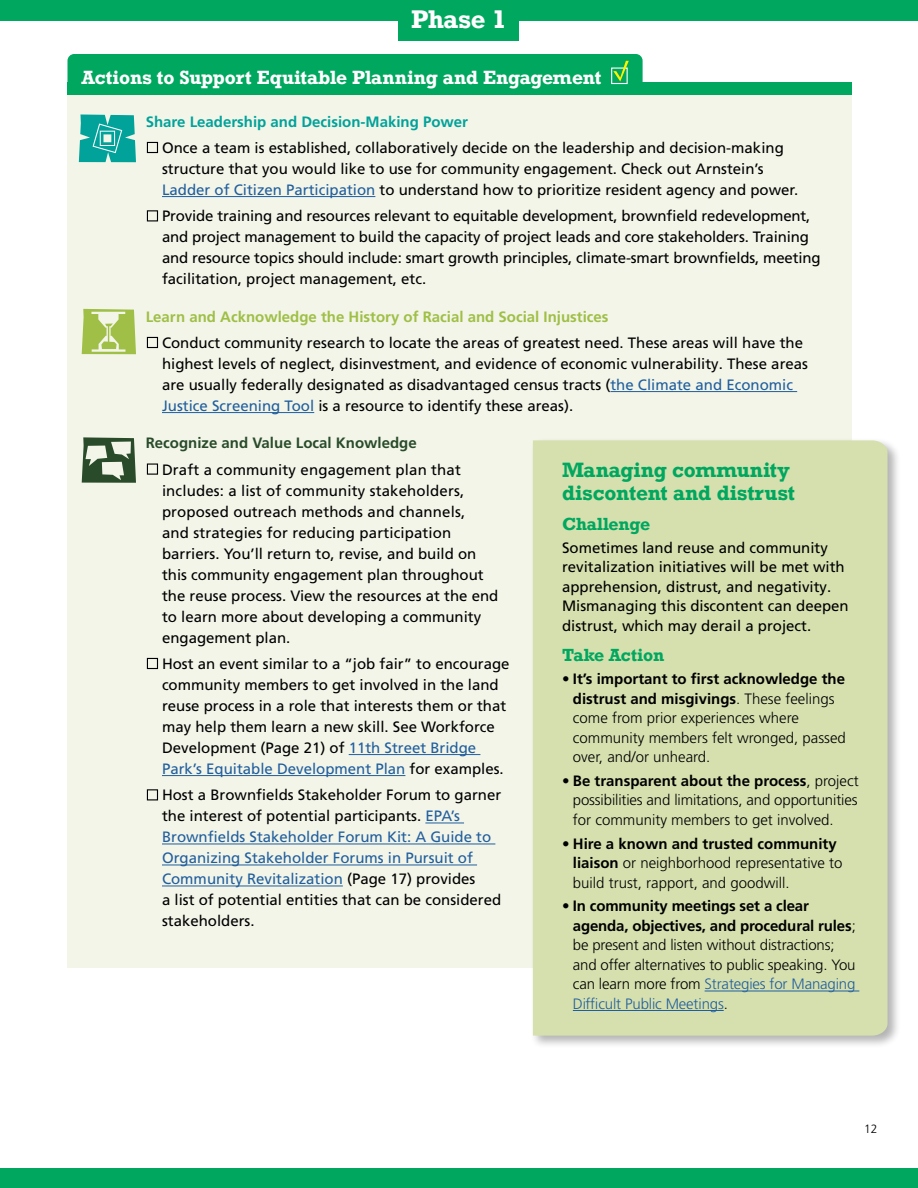
<style>
.page{position:relative;width:918px;height:1188px;background:#fff}
.page>*{position:absolute;margin:0;border:0;box-sizing:border-box;transform-origin:0 0}
.t1{font:700 24px "Rockwell";letter-spacing:-.005em;color:#fff}
.t2{font:700 19.5px/23.4px "Rockwell";color:#00a75e}
.t3{font:700 18px "Rockwell";letter-spacing:-.01em;color:#fff}
.t4{font:700 16.5px "Rockwell";letter-spacing:-.015em;color:#00a75e}
.t5{font:15px/21px "Frutiger LT Pro";color:#000}
.t6{font:300 15px/19.5px "Frutiger LT Pro";color:#000}
.t7{font:700 15px "Frutiger LT Pro";color:#9fbf46}
.t8{font:700 15px "Frutiger LT Pro";color:#00a29a}
.t9{font:700 15px "Frutiger LT Pro";color:#294b2a}
.t10{font:300 12px "Frutiger LT Pro";color:#000}
.s1{color:#215e9e}
.s2{font-weight:700}
</style>
<div class="page">
<div style="left:68px;top:95px;width:784px;height:873px;background:#f2f5e8"></div>
<div style="left:68px;top:54px;width:575px;height:34px;background:#00a75e;border-radius:7px"></div>
<div style="left:68px;top:82px;width:784px;height:13px;background:#00a75e"></div>
<div style="left:0;top:0;width:918px;height:21px;background:#00a75e"></div>
<div style="left:0;top:1168px;width:918px;height:20px;background:#00a75e"></div>
<hr style="left:162px;top:196px;width:213px;height:1px;background:#215e9e">
<hr style="left:610px;top:391px;width:187px;height:1px;background:#215e9e">
<hr style="left:162px;top:412px;width:152px;height:1px;background:#215e9e">
<hr style="left:349px;top:754px;width:131px;height:1px;background:#215e9e">
<hr style="left:162px;top:775px;width:243px;height:1px;background:#215e9e">
<hr style="left:425px;top:823px;width:39px;height:1px;background:#215e9e">
<hr style="left:162px;top:844px;width:333px;height:1px;background:#215e9e">
<hr style="left:162px;top:865px;width:315px;height:1px;background:#215e9e">
<hr style="left:162px;top:886px;width:181px;height:1px;background:#215e9e">
<div style="left:611px;top:68px;width:17px;height:16px;border:1px solid #fff"></div>
<div style="left:147px;top:142px;width:11px;height:11px;border:1px solid #000"></div>
<div style="left:147px;top:210px;width:11px;height:11px;border:1px solid #000"></div>
<div style="left:147px;top:337px;width:11px;height:11px;border:1px solid #000"></div>
<div style="left:147px;top:464px;width:11px;height:11px;border:1px solid #000"></div>
<div style="left:147px;top:658px;width:11px;height:11px;border:1px solid #000"></div>
<div style="left:147px;top:789px;width:11px;height:11px;border:1px solid #000"></div>
<div style="left:530px;top:438px;width:371px;height:611px;background:#000;opacity:.3"></div>
<div style="left:533px;top:440px;width:355px;height:596px;background:#d6e0af"></div>
<hr style="left:705px;top:991px;width:154px;height:1px;background:#215e9e">
<hr style="left:573px;top:1010px;width:151px;height:1px;background:#215e9e">
<svg style="left:613px;top:61px;width:16px;height:20px"></svg>
<svg style="left:79px;top:114px;width:57px;height:48px"></svg>
<svg style="left:82px;top:309px;width:54px;height:45px"></svg>
<svg style="left:82px;top:437px;width:54px;height:46px"></svg>
<div style="left:399px;top:0;width:120px;height:41px;background:#00a75e"></div>
<h1 class="t1" style="left:411px;top:4px;width:97px">Phase 1</h1>
<p class="t3" style="left:82px;top:66px;width:521px">Actions to Support Equitable Planning and Engagement</p>
<p class="t8" style="left:146px;top:113px;width:324px">Share Leadership and Decision-Making Power</p>
<p class="t5" style="left:162px;top:137px;width:638px">Once a team is established, collaboratively decide on the leadership and decision-making structure that you would like to use for community engagement. Check out Arnstein’s<br><span class="s1">Ladder of Citizen Participation</span> to understand how to prioritize resident agency and power.</p>
<p class="t5" style="left:162px;top:206px;width:660px">Provide training and resources relevant to equitable development, brownfield redevelopment, and project management to build the capacity of project leads and core stakeholders. Training and resource topics should include: smart growth principles, climate-smart brownfields, meeting facilitation, project management, etc.</p>
<p class="t7" style="left:146px;top:308px;width:464px">Learn and Acknowledge the History of Racial and Social Injustices</p>
<p class="t5" style="left:162px;top:332px;width:648px">Conduct community research to locate the areas of greatest need. These areas will have the highest levels of neglect, disinvestment, and evidence of economic vulnerability. These areas are usually federally designated as disadvantaged census tracts (<span class="s1">the Climate and Economic Justice Screening Tool</span> is a resource to identify these areas).</p>
<p class="t9" style="left:146px;top:434px;width:272px">Recognize and Value Local Knowledge</p>
<p class="t5" style="left:162px;top:459px;width:338px">Draft a community engagement plan that includes: a list of community stakeholders, proposed outreach methods and channels,<br>and strategies for reducing participation barriers. You’ll return to, revise, and build on this community engagement plan throughout the reuse process. View the resources at the end to learn more about developing a community engagement plan.</p>
<p class="t5" style="left:162px;top:653px;width:349px">Host an event similar to a “job fair” to encourage community members to get involved in the land reuse process in a role that interests them or that may help them learn a new skill. See Workforce Development (Page 21) of <span class="s1">11th Street Bridge Park’s Equitable Development Plan</span> for examples.</p>
<p class="t5" style="left:162px;top:785px;width:341px">Host a Brownfields Stakeholder Forum to garner the interest of potential participants. <span class="s1">EPA’s Brownfields Stakeholder Forum Kit: A Guide to Organizing Stakeholder Forums in Pursuit of Community Revitalization</span> (Page 17) provides<br>a list of potential entities that can be considered stakeholders.</p>
<h2 class="t2" style="left:562px;top:457px;width:235px">Managing community discontent and distrust</h2>
<p class="t4" style="left:562px;top:514px;width:90px">Challenge</p>
<p class="t5" style="left:562px;top:538px;width:288px;line-height:19.5px">Sometimes land reuse and community revitalization initiatives will be met with apprehension, distrust, and negativity.<br>Mismanaging this discontent can deepen distrust, which may derail a project.</p>
<p class="t4" style="left:562px;top:645px;width:104px">Take Action</p>
<p class="t6" style="left:573px;top:669px;width:275px;text-indent:-11px"><span class="s2">• It’s important to first acknowledge the distrust and misgivings</span>. These feelings come from prior experiences where community members felt wronged, passed over, and/or unheard.</p>
<p class="t6" style="left:573px;top:771px;width:287px;text-align:justify;text-indent:-11px"><span class="s2">• Be transparent about the process</span>, project possibilities and limitations, and opportunities for community members to get involved.</p>
<p class="t6" style="left:573px;top:834px;width:271px;text-indent:-11px"><span class="s2">• Hire a known and trusted community liaison</span> or neighborhood representative to build trust, rapport, and goodwill.</p>
<p class="t6" style="left:573px;top:897px;width:284px;text-indent:-11px"><span class="s2">• In community meetings set a clear agenda, objectives, and procedural rules</span>; be present and listen without distractions; and offer alternatives to public speaking. You can learn more from <span class="s1">Strategies for Managing Difficult Public Meetings</span>.</p>
<p class="t10" style="left:864px;top:1122px;width:15px">12</p>
</div>
